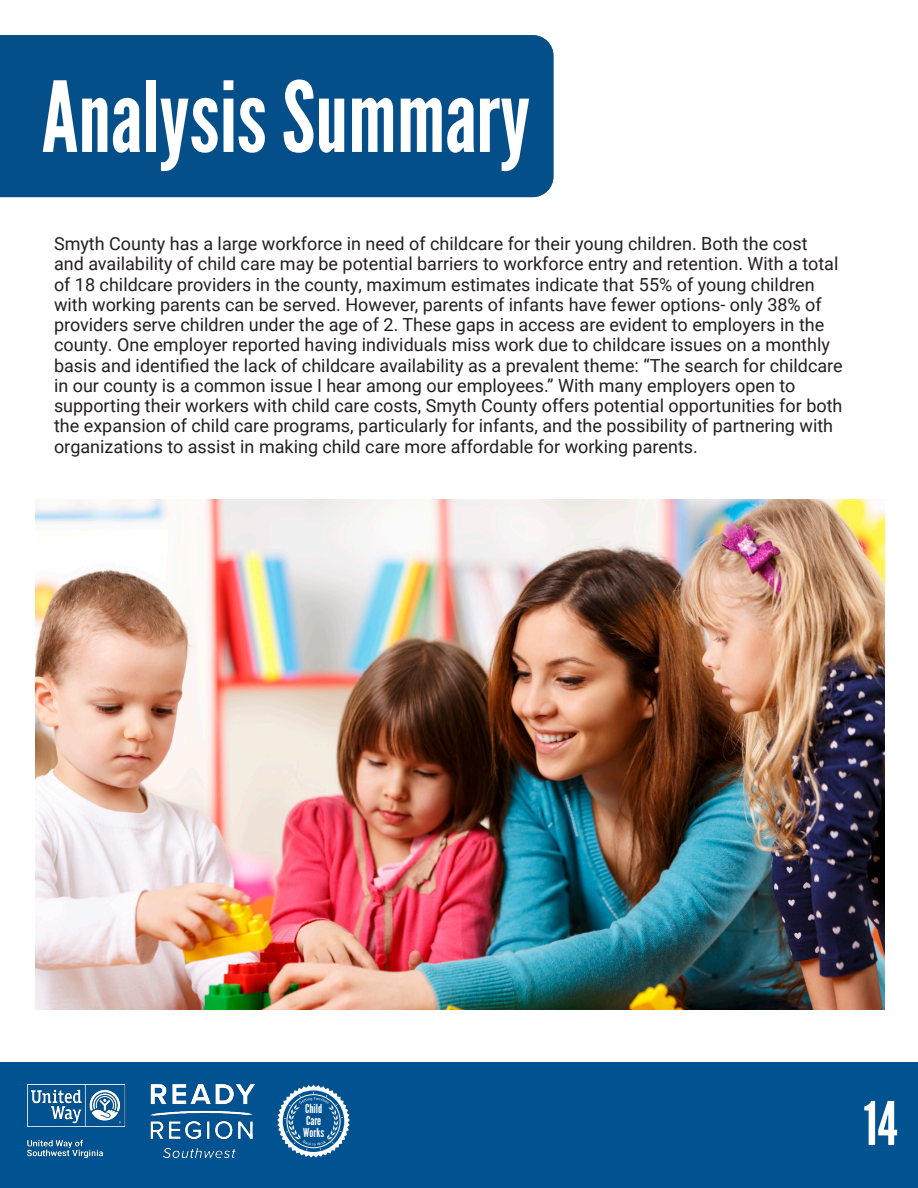
<style>
.page{position:relative;width:918px;height:1188px;background:#fff}
.page>*{position:absolute;margin:0;border:0;box-sizing:border-box;transform-origin:0 0}
.t1{font:97.5px "League Gothic";color:#fff}
.t2{font:60px "League Gothic";color:#fff}
.t3{font:18px/20.2px "Roboto";color:#231f20}
.t4{font:12.3px/12.1px "League Gothic";color:#fff}
</style>
<div class="page">
<img style="left:35px;top:500px;width:850px;height:510px">
<div style="left:0;top:35px;width:553px;height:162px;background:#044f8a"></div>
<div style="left:0;top:1062px;width:918px;height:126px;background:#015290"></div>
<img style="left:28px;top:1085px;width:226px;height:73px">
<svg style="left:277px;top:1085px;width:73px;height:73px"></svg>
<div style="left:287px;top:1095px;width:53px;height:53px;border:1px solid #fff;border-radius:50%"></div>
<p class="t1" style="left:42px;top:59px;width:490px">Analysis Summary</p>
<p class="t3" style="left:54px;top:233px;width:790px">Smyth County has a large workforce in need of childcare for their young children. Both the cost<br>and availability of child care may be potential barriers to workforce entry and retention. With a total of 18 childcare providers in the county, maximum estimates indicate that 55% of young children with working parents can be served. However, parents of infants have fewer options- only 38% of providers serve children under the age of 2. These gaps in access are evident to employers in the county. One employer reported having individuals miss work due to childcare issues on a monthly basis and identified the lack of childcare availability as a prevalent theme: “The search for childcare in our county is a common issue I hear among our employees.” With many employers open to supporting their workers with child care costs, Smyth County offers potential opportunities for both the expansion of child care programs, particularly for infants, and the possibility of partnering with organizations to assist in making child care more affordable for working parents.</p>
<p class="t4" style="left:303px;top:1102px;width:22px">Child<br>Care<br>Works</p>
<p class="t2" style="left:864px;top:1088px;width:35px">14</p>
</div>
